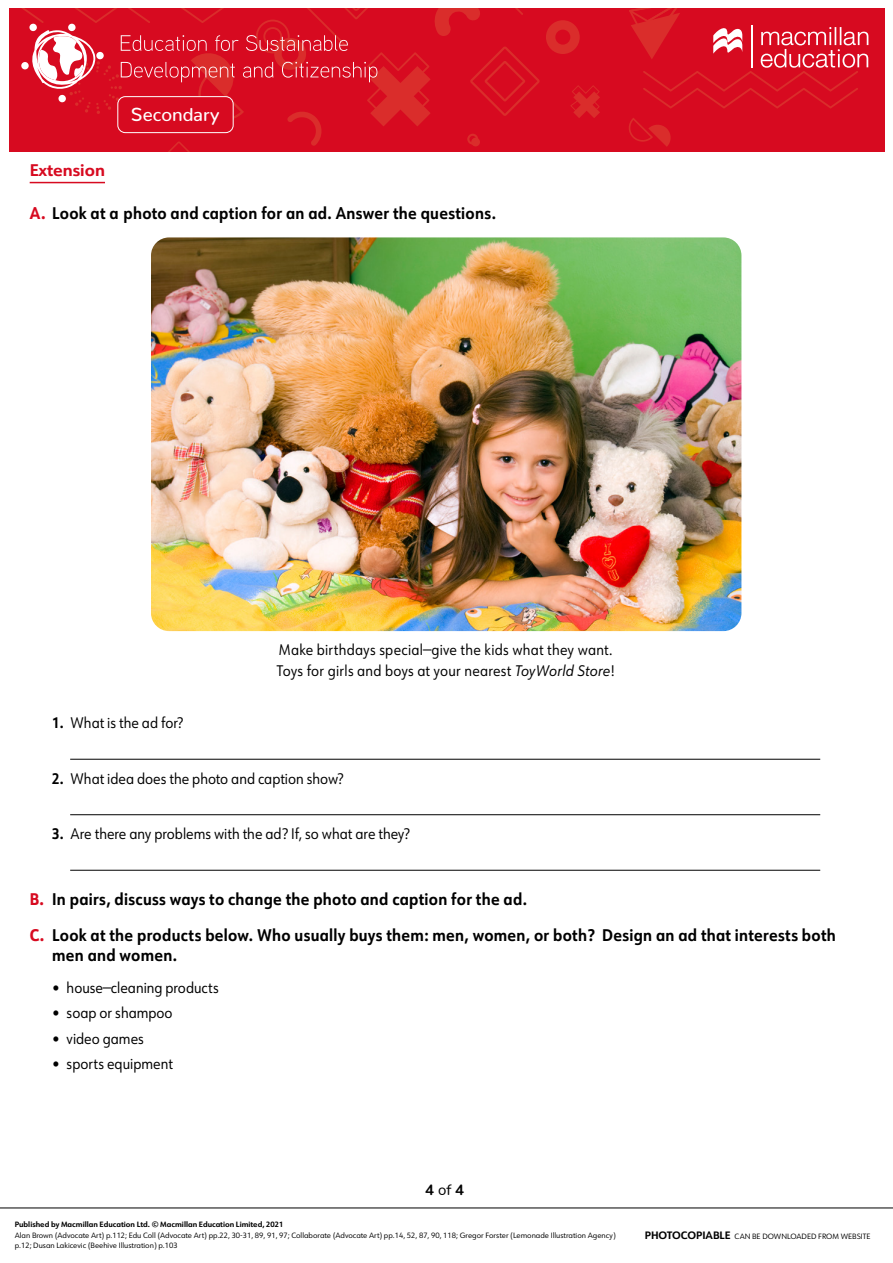
<style>
.page{position:relative;width:893px;height:1263px;background:#fff}
.page>*{position:absolute;margin:0;border:0;box-sizing:border-box;transform-origin:0 0}
.t1{font:500 18.6px "Nunito";color:#fff}
.WS__Rubric{font:700 16.5px/19.5px "URW Form";letter-spacing:.02em;color:#000;scale:.9 1}
.Ws__Subhead{font:700 16.5px "URW Form";color:#d70a20}
.WS__Numbered_list{font:15px "URW Form";color:#000;scale:.9 1}
.WS__Body_text_1_colu{font:15px/21px "URW Form";letter-spacing:.02em;color:#000;scale:.9 1}
.WS__Bullet_text{font:15px "URW Form";color:#000;scale:.9 1}
.t2{font:700 15px "Nunito";color:#000}
.t3{font:7.5px/10.5px "URW Form";color:#000}
.t4{font:700 7.5px "URW Form";color:#000}
.t5{font:7.5px "URW Form";color:#000}
.s1{font-weight:800;color:#d70a20}
.s2{font-weight:700}
.s3{font-style:italic}
.s4{font-weight:400}
.s5{font-weight:700;font-size:10.5px}
</style>
<div class="page">
<div style="left:9px;top:9px;width:876px;height:143px;background:#d70a20"></div>
<svg style="left:546px;top:9px;width:322px;height:138px"></svg>
<svg style="left:21px;top:9px;width:519px;height:143px"></svg>
<div style="left:118px;top:97px;width:115px;height:36px;background:#d70a20;border-radius:8px"></div>
<div style="left:117px;top:96px;width:117px;height:37px;border:1px solid #fff;border-radius:8px"></div>
<hr style="left:0;top:1208px;width:893px;height:1px;background:#000">
<hr style="left:30px;top:182px;width:75px;height:1px;background:#d70a20">
<hr style="left:70px;top:759px;width:750px;height:1px;background:#000">
<hr style="left:70px;top:814px;width:750px;height:1px;background:#000">
<hr style="left:70px;top:870px;width:750px;height:1px;background:#000">
<svg style="left:168px;top:631px;width:557px;height:1px"></svg>
<img style="left:151px;top:237px;width:590px;height:394px">
<p class="t1" style="left:131px;top:98px;width:90px">Secondary</p>
<p class="Ws__Subhead" style="left:30px;top:158px;width:77px">Extension</p>
<p class="WS__Rubric" style="left:30px;top:202px;width:520px"><span class="s1">A.</span> Look at a photo and caption for an ad. Answer the questions.</p>
<p class="WS__Numbered_list" style="left:52px;top:713px;width:147px"><span class="s2">1.</span> What is the ad for?</p>
<p class="WS__Body_text_1_colu" style="left:277px;top:639px;width:377px">Make birthdays special—give the kids what they want.<br>Toys for girls and boys at your nearest <span class="s3">ToyWorld Store</span>!</p>
<p class="WS__Numbered_list" style="left:52px;top:768px;width:326px"><span class="s2">2.</span> What idea does the photo and caption show?</p>
<p class="WS__Numbered_list" style="left:52px;top:824px;width:399px"><span class="s2">3.</span> Are there any problems with the ad? If, so what are they?</p>
<p class="WS__Rubric" style="left:30px;top:889px;width:554px"><span class="s1">B.</span> In pairs, discuss ways to change the photo and caption for the ad.</p>
<p class="WS__Rubric" style="left:52px;top:925px;width:872px;text-indent:-22px"><span class="s1">C.</span> Look at the products below. Who usually buys them: men, women, or both? Design an ad that interests both men and women.</p>
<p class="WS__Bullet_text" style="left:52px;top:977px;width:187px">• house—cleaning products</p>
<p class="WS__Bullet_text" style="left:52px;top:1003px;width:135px">• soap or shampoo</p>
<p class="WS__Bullet_text" style="left:52px;top:1028px;width:103px">• video games</p>
<p class="WS__Bullet_text" style="left:52px;top:1054px;width:136px">• sports equipment</p>
<p class="t2" style="left:425px;top:1179px;width:41px">4 <span class="s4">of</span> 4</p>
<p class="t4" style="left:15px;top:1219px;width:270px">Published by Macmillan Education Ltd. © Macmillan Education Limited, 2021</p>
<p class="t3" style="left:15px;top:1230px;width:602px">Alan Brown (Advocate Art) p.112; Edu Coll (Advocate Art) pp.22, 30-31, 89, 91, 97; Collaborate (Advocate Art) pp.14, 52, 87, 90, 118; Gregor Forster (Lemonade Illustration Agency) p.12; Dusan Lakicevic (Beehive Illustration) p.103</p>
<p class="t5" style="left:645px;top:1231px;width:227px"><span class="s5">PHOTOCOPIABLE</span> CAN BE DOWNLOADED FROM WEBSITE</p>
</div>
